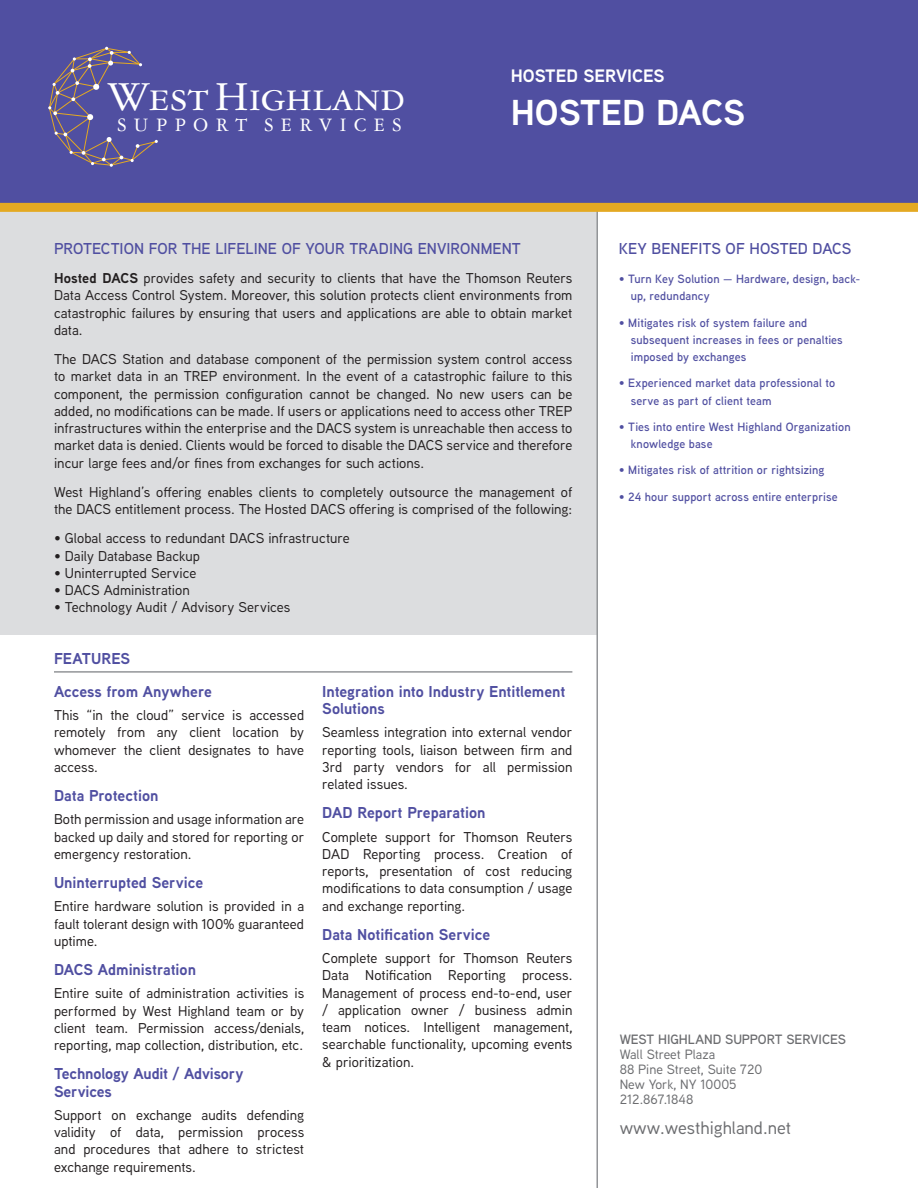
<style>
.page{position:relative;width:918px;height:1188px;background:#fff}
.page>*{position:absolute;margin:0;border:0;box-sizing:border-box;transform-origin:0 0}
.t1{font:43.8px "Garamond Three SC";color:#fff}
.t2{font:700 36px "Aaux Next";color:#fff}
.t3{font:20.25px "Garamond Three";letter-spacing:.37em;color:#fff}
.t4{font:500 18px "Aaux Next";color:#6c6d70}
.t5{font:700 18px "Aaux Next";color:#fff}
.Sub_1{font:700 15.75px/17.2px "Aaux Next";letter-spacing:-.005em;color:#504fa1}
.head_2{font:600 15.75px "Aaux Next";color:#504fa1}
.Sub_3{font:700 15.75px "Aaux Next";color:#504fa1}
.text_1{font:500 14.25px/17.2px "Aaux Next";color:#231f20;text-align:justify}
.t6{font:500 13.5px "Aaux Next";color:#6c6d70}
.t7{font:600 13.5px "Aaux Next";color:#6c6d70}
.call_out{font:600 12px/17.2px "Aaux Next";letter-spacing:.01em;color:#504fa1}
.s1{font-weight:700}
</style>
<div class="page">
<div style="left:0;top:207px;width:597px;height:427px;background:#dcdddf"></div>
<div style="left:0;top:0;width:918px;height:207px;background:#504fa1"></div>
<svg style="left:48px;top:47px;width:110px;height:120px"></svg>
<hr style="left:596px;top:207px;width:2px;height:981px;background:#939598">
<div style="left:0;top:203px;width:918px;height:9px;background:#e4a922"></div>
<hr style="left:54px;top:671px;width:518px;height:2px;background:#939598">
<p class="t1" style="left:107px;top:74px;width:300px">WestHighland</p>
<p class="t3" style="left:117px;top:114px;width:286px">SUPPORT SERVICES</p>
<p class="t5" style="left:511px;top:63px;width:155px">HOSTED SERVICES</p>
<p class="t2" style="left:511px;top:87px;width:236px">HOSTED DACS</p>
<p class="head_2" style="left:54px;top:238px;width:468px">PROTECTION FOR THE LIFELINE OF YOUR TRADING ENVIRONMENT</p>
<p class="text_1" style="left:54px;top:269px;width:520px"><span class="s1">Hosted DACS</span> provides safety and security to clients that have the Thomson Reuters Data Access Control System. Moreover, this solution protects client environments from catastrophic failures by ensuring that users and applications are able to obtain market data.</p>
<p class="text_1" style="left:54px;top:350px;width:520px">The DACS Station and database component of the permission system control access to market data in an TREP environment. In the event of a catastrophic failure to this component, the permission configuration cannot be changed. No new users can be added, no modifications can be made. If users or applications need to access other TREP infrastructures within the enterprise and the DACS system is unreachable then access to market data is denied. Clients would be forced to disable the DACS service and therefore incur large fees and/or fines from exchanges for such actions.</p>
<p class="text_1" style="left:54px;top:483px;width:520px">West Highland’s offering enables clients to completely outsource the management of the DACS entitlement process. The Hosted DACS offering is comprised of the following:</p>
<p class="text_1" style="left:54px;top:529px;width:297px">• Global access to redundant DACS infrastructure</p>
<p class="text_1" style="left:54px;top:547px;width:147px">• Daily Database Backup</p>
<p class="text_1" style="left:54px;top:564px;width:144px">• Uninterrupted Service</p>
<p class="text_1" style="left:54px;top:581px;width:137px">• DACS Administration</p>
<p class="text_1" style="left:54px;top:598px;width:238px">• Technology Audit / Advisory Services</p>
<p class="Sub_3" style="left:54px;top:648px;width:78px">FEATURES</p>
<p class="Sub_1" style="left:54px;top:682px;width:159px">Access from Anywhere</p>
<p class="text_1" style="left:54px;top:706px;width:252px">This “in the cloud” service is accessed remotely from any client location by whomever the client designates to have access.</p>
<p class="Sub_1" style="left:54px;top:787px;width:106px">Data Protection</p>
<p class="text_1" style="left:54px;top:810px;width:252px">Both permission and usage information are backed up daily and stored for reporting or emergency restoration.</p>
<p class="Sub_1" style="left:54px;top:874px;width:151px">Uninterrupted Service</p>
<p class="text_1" style="left:54px;top:897px;width:252px">Entire hardware solution is provided in a fault tolerant design with 100% guaranteed uptime.</p>
<p class="Sub_1" style="left:54px;top:961px;width:144px">DACS Administration</p>
<p class="text_1" style="left:54px;top:984px;width:252px">Entire suite of administration activities is performed by West Highland team or by client team. Permission access/denials, reporting, map collection, distribution, etc.</p>
<p class="Sub_1" style="left:54px;top:1065px;width:191px">Technology Audit / Advisory<br>Services</p>
<p class="text_1" style="left:54px;top:1106px;width:252px">Support on exchange audits defending validity of data, permission process and procedures that adhere to strictest exchange requirements.</p>
<p class="Sub_1" style="left:322px;top:682px;width:245px">Integration into Industry Entitlement<br>Solutions</p>
<p class="text_1" style="left:322px;top:723px;width:252px">Seamless integration into external vendor reporting tools, liaison between firm and 3rd party vendors for all permission related issues.</p>
<p class="Sub_1" style="left:322px;top:804px;width:165px">DAD Report Preparation</p>
<p class="text_1" style="left:322px;top:828px;width:252px">Complete support for Thomson Reuters DAD Reporting process. Creation of reports, presentation of cost reducing modifications to data consumption / usage and exchange reporting.</p>
<p class="Sub_1" style="left:322px;top:925px;width:170px">Data Notification Service</p>
<p class="text_1" style="left:322px;top:949px;width:252px">Complete support for Thomson Reuters Data Notification Reporting process.<br>Management of process end-to-end, user / application owner / business admin team notices. Intelligent management, searchable functionality, upcoming events &amp; prioritization.</p>
<p class="head_2" style="left:619px;top:238px;width:234px">KEY BENEFITS OF HOSTED DACS</p>
<p class="call_out" style="left:631px;top:270px;width:231px;text-indent:-12px">• Turn Key Solution — Hardware, design, back&shy;up, redundancy</p>
<p class="call_out" style="left:631px;top:314px;width:213px;text-indent:-12px">• Mitigates risk of system failure and subsequent increases in fees or penalties imposed by exchanges</p>
<p class="call_out" style="left:631px;top:374px;width:206px;text-indent:-12px">• Experienced market data professional to serve as part of client team</p>
<p class="call_out" style="left:631px;top:418px;width:221px;text-indent:-12px">• Ties into entire West Highland Organization knowledge base</p>
<p class="call_out" style="left:619px;top:461px;width:207px">• Mitigates risk of attrition or rightsizing</p>
<p class="call_out" style="left:619px;top:488px;width:220px">• 24 hour support across entire enterprise</p>
<p class="t7" style="left:620px;top:1030px;width:228px">WEST HIGHLAND SUPPORT SERVICES</p>
<p class="t6" style="left:620px;top:1045px;width:97px">Wall Street Plaza</p>
<p class="t6" style="left:620px;top:1060px;width:144px">88 Pine Street, Suite 720</p>
<p class="t6" style="left:620px;top:1075px;width:118px">New York, NY 10005</p>
<p class="t6" style="left:620px;top:1090px;width:75px">212.867.1848</p>
<p class="t4" style="left:620px;top:1116px;width:173px">www.westhighland.net</p>
</div>
